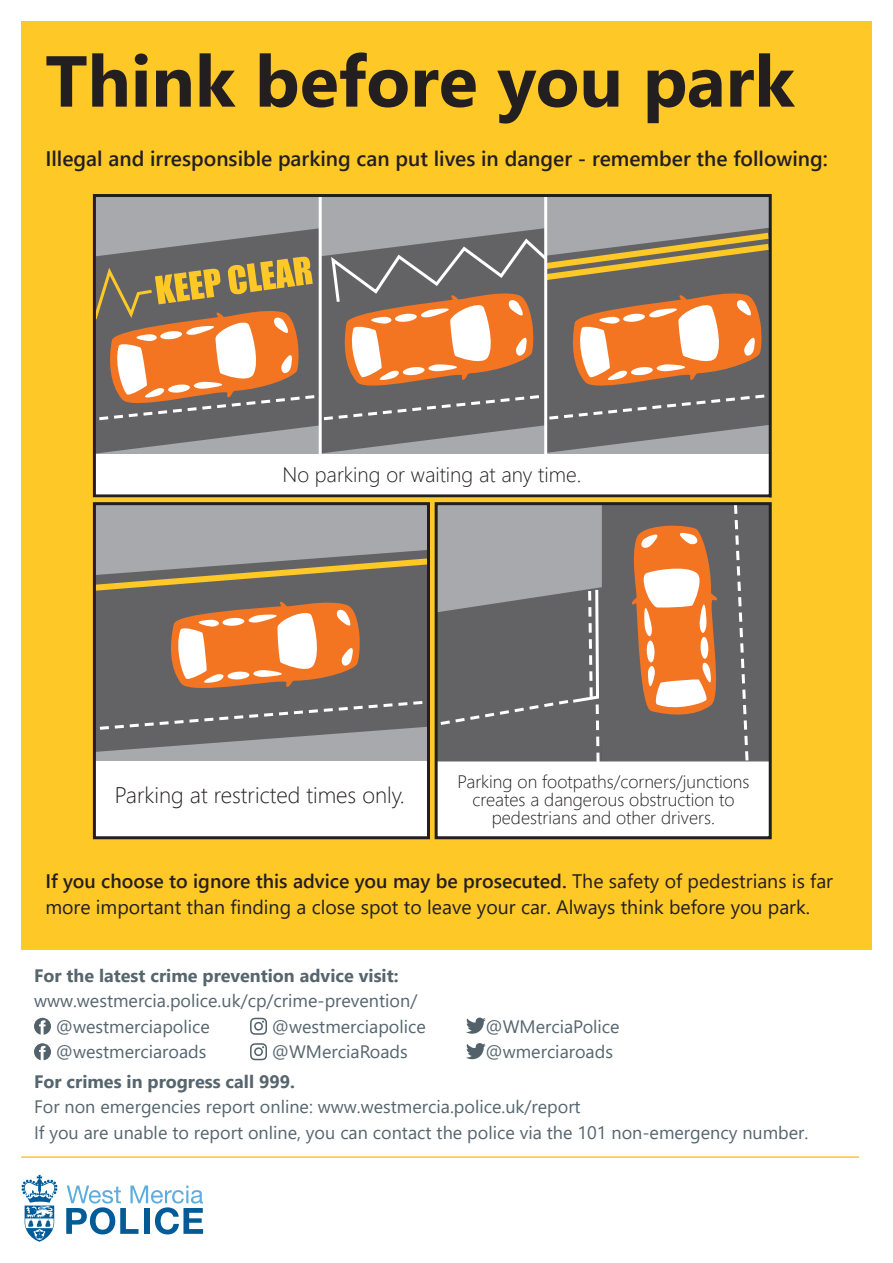
<style>
.page{position:relative;width:893px;height:1263px;background:#fff}
.page>*{position:absolute;margin:0;border:0;box-sizing:border-box;transform-origin:0 0}
.Title_black_text{font:700 72px "Segoe UI";color:#231f20}
.Box_text{font:300 22.5px "Segoe UI";color:#231f20}
.t1{font:600 21px "Segoe UI";color:#231f20}
.Box_text-2{font:300 21px "Segoe UI";color:#231f20}
.t2{font:19.5px/25.5px "Segoe UI";color:#231f20}
.t3{font:18px/25.5px "Segoe UI";color:#56656e}
.Box_text-3{font:300 18px/18px "Segoe UI";color:#231f20;text-align:center}
.t4{font:700 18px "Segoe UI";color:#56656e}
.s1{font-weight:600}
.s2{font-weight:700}
</style>
<div class="page">
<svg style="left:66px;top:1185px;width:137px;height:49px"></svg>
<svg style="left:22px;top:1175px;width:35px;height:67px"></svg>
<hr style="left:21px;top:1156px;width:838px;height:2px;background:#fec827">
<svg style="left:34px;top:1018px;width:17px;height:17px"></svg>
<svg style="left:250px;top:1018px;width:17px;height:17px"></svg>
<svg style="left:466px;top:1017px;width:20px;height:17px"></svg>
<svg style="left:34px;top:1043px;width:17px;height:17px"></svg>
<svg style="left:250px;top:1043px;width:17px;height:17px"></svg>
<svg style="left:466px;top:1043px;width:20px;height:16px"></svg>
<div style="left:21px;top:21px;width:851px;height:929px;background:#fec827"></div>
<div style="left:94px;top:197px;width:677px;height:300px;background:#a8a9ad"></div>
<div style="left:94px;top:435px;width:675px;height:62px;background:#fff"></div>
<svg style="left:322px;top:228px;width:222px;height:225px;background:#828286"></svg>
<svg style="left:547px;top:228px;width:221px;height:225px;background:#838487"></svg>
<svg style="left:97px;top:228px;width:222px;height:225px;background:#828286"></svg>
<svg style="left:92px;top:229px;width:676px;height:193px;background:#a08269"></svg>
<hr style="left:319px;top:196px;width:3px;height:264px;background:#fff">
<hr style="left:544px;top:197px;width:3px;height:263px;background:#fff">
<div style="left:93px;top:194px;width:679px;height:303px;border:3px solid #231f20"></div>
<div style="left:94px;top:743px;width:334px;height:95px;background:#fff"></div>
<div style="left:436px;top:742px;width:334px;height:95px;background:#fff"></div>
<div style="left:435px;top:502px;width:337px;height:337px;border:3px solid #231f20"></div>
<svg style="left:92px;top:502px;width:677px;height:311px"></svg>
<h1 class="Title_black_text" style="left:45px;top:13px;width:751px">Think before you park</h1>
<p class="t1" style="left:45px;top:138px;width:784px">Illegal and irresponsible parking can put lives in danger - remember the following:</p>
<p class="Box_text-2" style="left:282px;top:455px;width:300px">No parking or waiting at any time.</p>
<p class="Box_text" style="left:115px;top:774px;width:292px">Parking at restricted times only.</p>
<p class="Box_text-3" style="left:458px;top:771px;width:293px">Parking on footpaths/corners/junctions creates a dangerous obstruction to pedestrians and other drivers.</p>
<p class="t2" style="left:45px;top:867px;width:789px"><span class="s1">If you choose to ignore this advice you may be prosecuted.</span> The safety of pedestrians is far more important than finding a close spot to leave your car. Always think before you park.</p>
<p class="t4" style="left:34px;top:958px;width:366px">For the latest crime prevention advice visit:</p>
<p class="t3" style="left:34px;top:986px;width:385px">www.westmercia.police.uk/cp/crime-prevention/</p>
<p class="t3" style="left:56px;top:1012px;width:155px">@westmerciapolice</p>
<p class="t3" style="left:272px;top:1012px;width:155px">@westmerciapolice</p>
<p class="t3" style="left:486px;top:1012px;width:136px">@WMerciaPolice</p>
<p class="t3" style="left:56px;top:1037px;width:152px">@westmerciaroads</p>
<p class="t3" style="left:272px;top:1037px;width:137px">@WMerciaRoads</p>
<p class="t3" style="left:486px;top:1037px;width:129px">@wmerciaroads</p>
<p class="t3" style="left:34px;top:1067px;width:776px"><span class="s2">For crimes in progress call 999.<br></span>For non emergencies report online: www.westmercia.police.uk/report<br>If you are unable to report online, you can contact the police via the 101 non-emergency number.</p>
</div>
